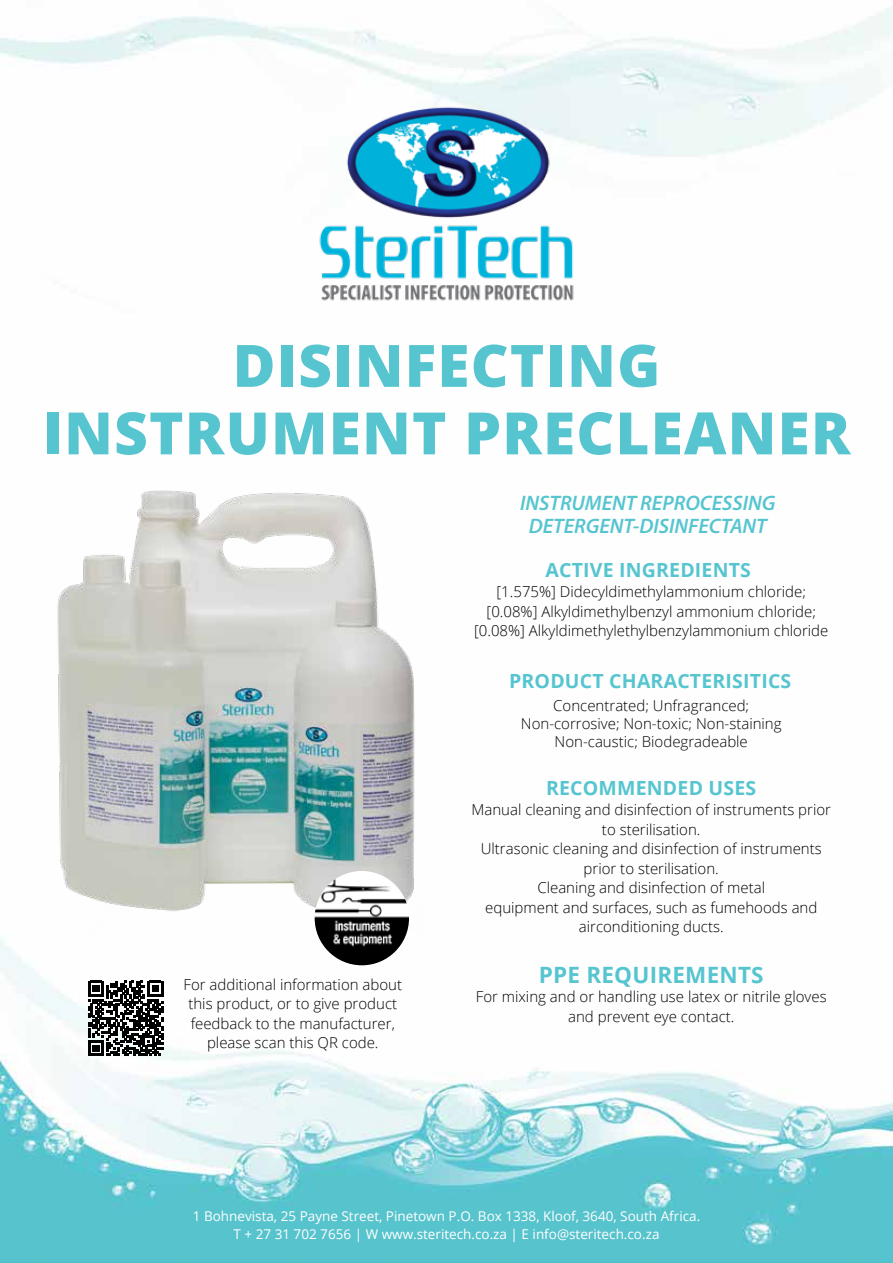
<style>
.page{position:relative;width:893px;height:1263px;background:#fff}
.page>*{position:absolute;margin:0;border:0;box-sizing:border-box;transform-origin:0 0}
.t1{font:800 58.5px/67.5px "Open Sans";letter-spacing:.02em;color:#56c5d0;text-align:center}
.t2{font:700 22.5px "Open Sans";letter-spacing:.01em;color:#56c5d0}
.t3{font:italic 600 21px/22.5px "Myriad Pro";color:#56c5d0;text-align:center}
.t4{font:700 19.5px "Open Sans";letter-spacing:.01em;color:#56c5d0}
.t5{font:300 15px/19.5px "Open Sans";color:#000;text-align:center}
.t6{font:13.5px/18px "Open Sans";color:#fff;text-align:center}
</style>
<div class="page">
<img style="left:0;top:7px;width:893px;height:1256px">
<img style="left:310px;top:96px;width:272px;height:215px">
<img style="left:54px;top:412px;width:375px;height:524px">
<img style="left:315px;top:871px;width:94px;height:94px;border-radius:47px">
<svg style="left:88px;top:981px;width:75px;height:75px"></svg>
<h1 class="t1" style="left:43px;top:329px;width:809px">DISINFECTING<br>INSTRUMENT PRECLEANER</h1>
<h3 class="t3" style="left:520px;top:491px;width:257px">INSTRUMENT REPROCESSING<br>DETERGENT-DISINFECTANT</h3>
<h3 class="t4" style="left:545px;top:556px;width:207px">ACTIVE INGREDIENTS</h3>
<p class="t5" style="left:474px;top:582px;width:356px">[1.575%] Didecyldimethylammonium chloride; [0.08%] Alkyldimethylbenzyl ammonium chloride; [0.08%] Alkyldimethylethylbenzylammonium chloride</p>
<h3 class="t4" style="left:509px;top:667px;width:284px">PRODUCT CHARACTERISITICS</h3>
<p class="t5" style="left:183px;top:974px;width:220px">For additional information about this product, or to give product feedback to the manufacturer, please scan this QR code.</p>
<p class="t5" style="left:521px;top:696px;width:262px;line-height:18px">Concentrated; Unfragranced;<br>Non-corrosive; Non-toxic; Non-staining<br>Non-caustic; Biodegradeable</p>
<h3 class="t4" style="left:546px;top:774px;width:212px">RECOMMENDED USES</h3>
<p class="t5" style="left:471px;top:800px;width:361px">Manual cleaning and disinfection of instruments prior to sterilisation.<br>Ultrasonic cleaning and disinfection of instruments prior to sterilisation.<br>Cleaning and disinfection of metal<br>equipment and surfaces, such as fumehoods and airconditioning ducts.</p>
<h2 class="t2" style="left:539px;top:958px;width:226px">PPE REQUIREMENTS</h2>
<p class="t5" style="left:476px;top:987px;width:352px">For mixing and or handling use latex or nitrile gloves and prevent eye contact.</p>
<p class="t6" style="left:193px;top:1207px;width:509px">1 Bohnevista, 25 Payne Street, Pinetown P.O. Box 1338, Kloof, 3640, South Africa.<br>T + 27 31 702 7656 | W www.steritech.co.za | E info@steritech.co.za</p>
</div>
